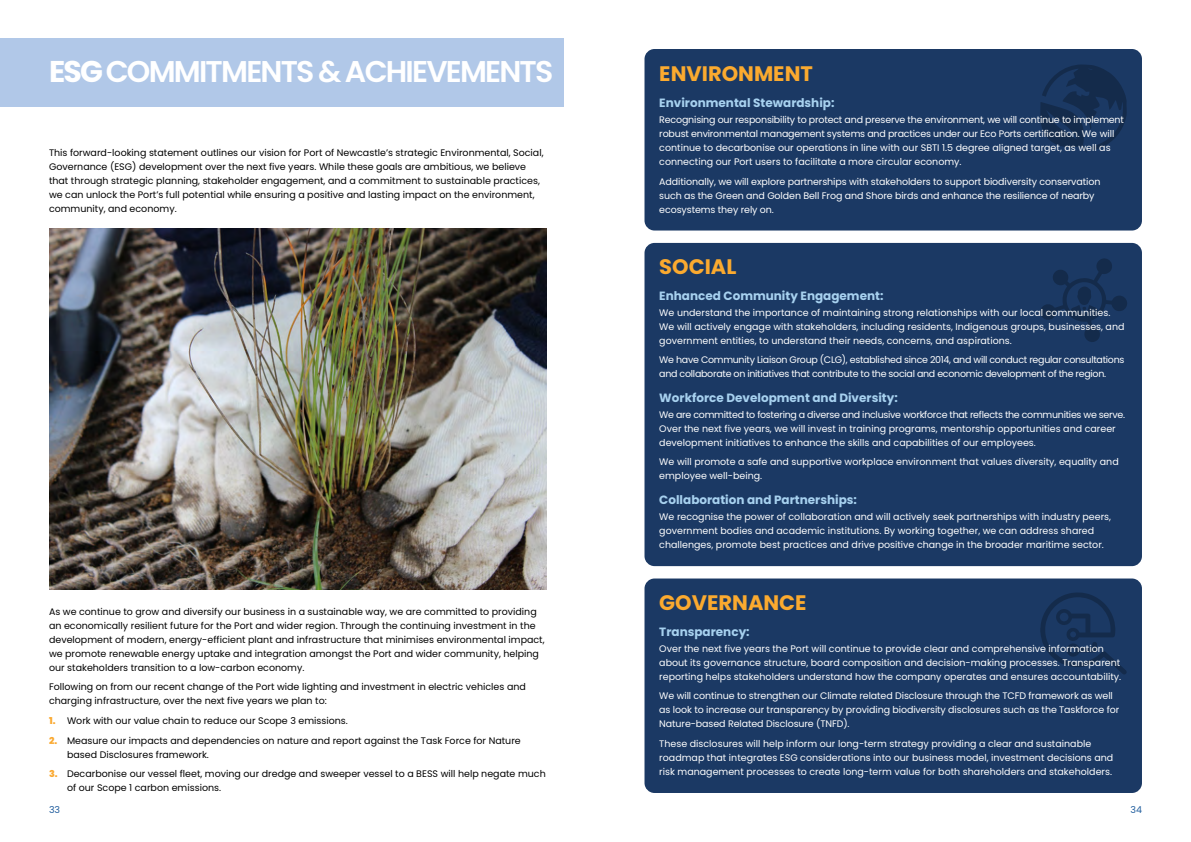
<style>
.page{position:relative;width:1191px;height:842px;background:#fff}
.page>*{position:absolute;margin:0;border:0;box-sizing:border-box;transform-origin:0 0}
.t1{font:600 30px "Poppins";letter-spacing:-.06em;color:#fff}
.t2{font:700 21px "Poppins";color:#fbaa2f}
.t3{font:700 12px "Poppins";color:#a7d1ef}
.t4{font:9.5px/14px "Poppins";color:#fff}
.t5{font:9.5px/14px "Poppins";color:#000}
.t6{font:9.5px/14px "Poppins";letter-spacing:-.02em;color:#fff}
.t7{font:9.5px/14px "Poppins";letter-spacing:-.03em;color:#fff}
.t8{font:9.5px "Poppins";color:#215e9e}
.s1{font-weight:700}
.s2{font-weight:800;color:#faa82e}
</style>
<div class="page">
<div style="left:0;top:38px;width:563px;height:69px;background:#b1c8e8"></div>
<img style="left:49px;top:228px;width:497px;height:362px">
<div style="left:644px;top:243px;width:498px;height:323px;background:#1b3964;border-radius:10px"></div>
<svg style="left:1040px;top:258px;width:87px;height:84px"></svg>
<div style="left:644px;top:49px;width:498px;height:182px;background:#1b3964;border-radius:10px"></div>
<svg style="left:1040px;top:64px;width:87px;height:88px"></svg>
<div style="left:644px;top:578px;width:498px;height:215px;background:#1b3964;border-radius:10px"></div>
<svg style="left:1040px;top:592px;width:86px;height:83px"></svg>
<h1 class="t1" style="left:49px;top:54px;width:506px"><span class="s1">ESG</span> COMMITMENTS &amp; ACHIEVEMENTS</h1>
<p class="t5" style="left:49px;top:145px;width:496px">This forward-looking statement outlines our vision for Port of Newcastle’s strategic Environmental, Social, Governance (ESG) development over the next five years. While these goals are ambitious, we believe that through strategic planning, stakeholder engagement, and a commitment to sustainable practices, we can unlock the Port’s full potential while ensuring a positive and lasting impact on the environment, community, and economy.</p>
<p class="t5" style="left:49px;top:604px;width:497px">As we continue to grow and diversify our business in a sustainable way, we are committed to providing an economically resilient future for the Port and wider region. Through the continuing investment in the development of modern, energy-efficient plant and infrastructure that minimises environmental impact, we promote renewable energy uptake and integration amongst the Port and wider community, helping our stakeholders transition to a low-carbon economy.</p>
<p class="t5" style="left:49px;top:680px;width:478px">Following on from our recent change of the Port wide lighting and investment in electric vehicles and charging infrastructure, over the next five years we plan to:</p>
<p class="t5" style="left:49px;top:714px;width:300px"><span class="s2">1.</span> Work with our value chain to reduce our Scope 3 emissions.</p>
<p class="t5" style="left:67px;top:733px;width:455px;text-indent:-18px"><span class="s2">2.</span> Measure our impacts and dependencies on nature and report against the Task Force for Nature based Disclosures framework.</p>
<p class="t5" style="left:67px;top:767px;width:480px;text-indent:-18px"><span class="s2">3.</span> Decarbonise our vessel fleet, moving our dredge and sweeper vessel to a BESS will help negate much of our Scope 1 carbon emissions.</p>
<h2 class="t2" style="left:659px;top:62px;width:155px">ENVIRONMENT</h2>
<p class="t3" style="left:659px;top:96px;width:177px">Environmental Stewardship:</p>
<p class="t6" style="left:659px;top:113px;width:466px">Recognising our responsibility to protect and preserve the environment, we will continue to implement robust environmental management systems and practices under our Eco Ports certification. We will continue to decarbonise our operations in line with our SBTI 1.5 degree aligned target, as well as connecting our Port users to facilitate a more circular economy.</p>
<p class="t4" style="left:659px;top:174px;width:443px">Additionally, we will explore partnerships with stakeholders to support biodiversity conservation such as the Green and Golden Bell Frog and Shore birds and enhance the resilience of nearby ecosystems they rely on.</p>
<h2 class="t2" style="left:659px;top:255px;width:79px">SOCIAL</h2>
<p class="t3" style="left:659px;top:289px;width:226px">Enhanced Community Engagement:</p>
<p class="t4" style="left:659px;top:305px;width:467px">We understand the importance of maintaining strong relationships with our local communities.<br>We will actively engage with stakeholders, including residents, Indigenous groups, businesses, and government entities, to understand their needs, concerns, and aspirations.</p>
<p class="t7" style="left:659px;top:353px;width:467px">We have Community Liaison Group (CLG), established since 2014, and will conduct regular consultations and collaborate on initiatives that contribute to the social and economic development of the region.</p>
<p class="t3" style="left:659px;top:390px;width:240px">Workforce Development and Diversity:</p>
<p class="t4" style="left:659px;top:407px;width:467px">We are committed to fostering a diverse and inclusive workforce that reflects the communities we serve.<br>Over the next five years, we will invest in training programs, mentorship opportunities and career development initiatives to enhance the skills and capabilities of our employees.</p>
<p class="t4" style="left:659px;top:455px;width:461px">We will promote a safe and supportive workplace environment that values diversity, equality and employee well-being.</p>
<p class="t3" style="left:659px;top:493px;width:199px">Collaboration and Partnerships:</p>
<p class="t4" style="left:659px;top:510px;width:453px">We recognise the power of collaboration and will actively seek partnerships with industry peers, government bodies and academic institutions. By working together, we can address shared challenges, promote best practices and drive positive change in the broader maritime sector.</p>
<h2 class="t2" style="left:659px;top:591px;width:149px">GOVERNANCE</h2>
<p class="t3" style="left:659px;top:624px;width:92px">Transparency:</p>
<p class="t4" style="left:659px;top:641px;width:463px">Over the next five years the Port will continue to provide clear and comprehensive information about its governance structure, board composition and decision-making processes. Transparent reporting helps stakeholders understand how the company operates and ensures accountability.</p>
<p class="t4" style="left:659px;top:689px;width:461px">We will continue to strengthen our Climate related Disclosure through the TCFD framework as well as look to increase our transparency by providing biodiversity disclosures such as the Taskforce for<br>Nature-based Related Disclosure (TNFD).</p>
<p class="t4" style="left:659px;top:737px;width:455px">These disclosures will help inform our long-term strategy providing a clear and sustainable roadmap that integrates ESG considerations into our business model, investment decisions and risk management processes to create long-term value for both shareholders and stakeholders.</p>
<p class="t8" style="left:49px;top:804px;width:13px">33</p>
<p class="t8" style="left:1130px;top:804px;width:13px">34</p>
</div>
